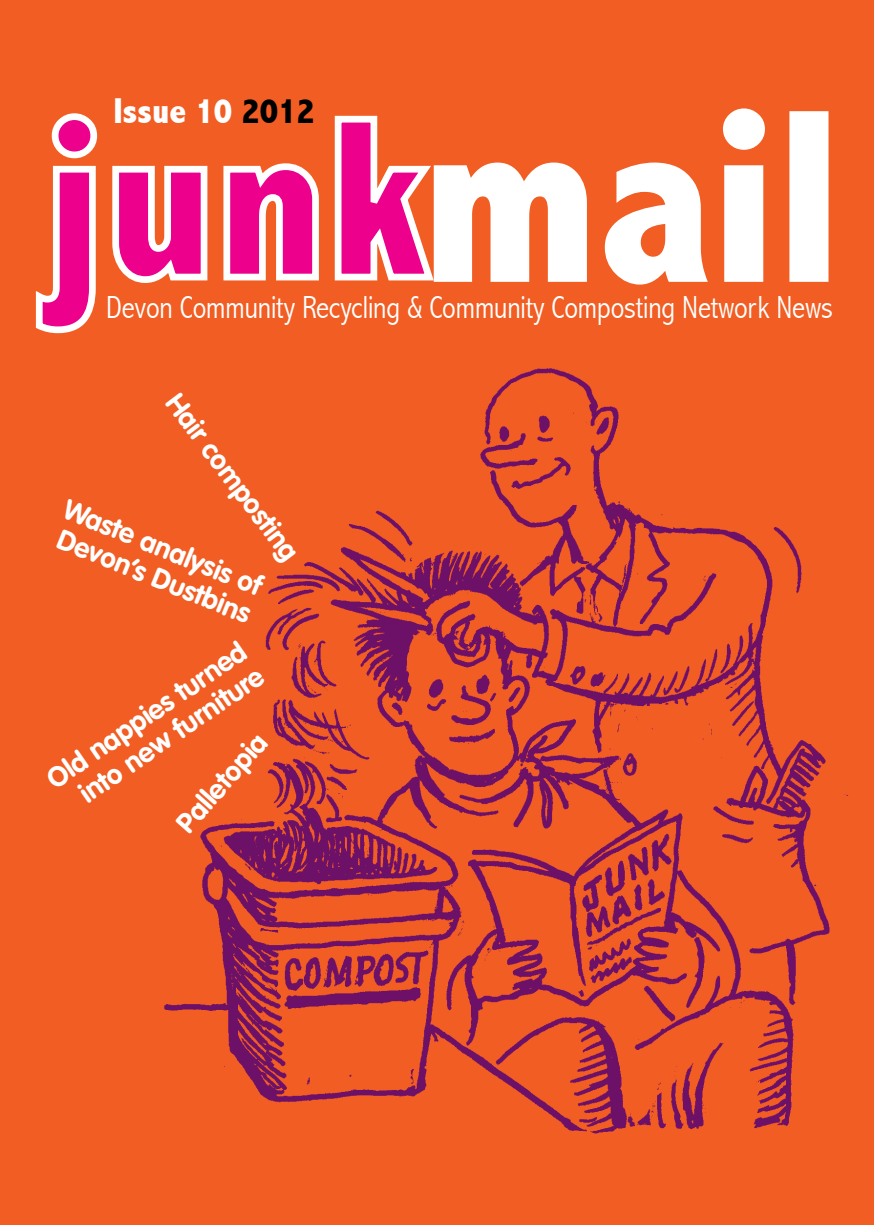
<style>
.page{position:relative;width:874px;height:1225px;background:#fff}
.page>*{position:absolute;margin:0;border:0;box-sizing:border-box;transform-origin:0 0}
.t1{font:800 condensed 36px "Abadi";color:#fff}
.t2{font:300 condensed 32px "Abadi";letter-spacing:-.005em;color:#fff}
.t3{font:700 28px/30px "VAG Rounded";color:#fff}
.s1{color:#000}
</style>
<div class="page">
<div style="left:0;top:0;width:873px;height:1225px;background:#f15d22"></div>
<svg style="left:35px;top:113px;width:398px;height:221px"></svg>
<svg style="left:433px;top:108px;width:395px;height:176px"></svg>
<img style="left:164px;top:368px;width:684px;height:766px">
<p class="t1" style="left:113px;top:90px;width:203px">Issue 10 <span class="s1">2012</span></p>
<p class="t2" style="left:106px;top:289px;width:727px">Devon Community Recycling &amp; Community Composting Network News</p>
<p class="t3" style="left:183px;top:388px;width:202px;rotate:53deg">Hair composting</p>
<p class="t3" style="left:70px;top:495px;width:213px;rotate:22deg">Waste analysis of<br>Devon’s Dustbins</p>
<p class="t3" style="left:42px;top:769px;width:237px;text-align:right;rotate:-34deg">Old nappies turned into new furniture</p>
<p class="t3" style="left:171px;top:818px;width:123px;rotate:-48deg">Palletopia</p>
</div>
